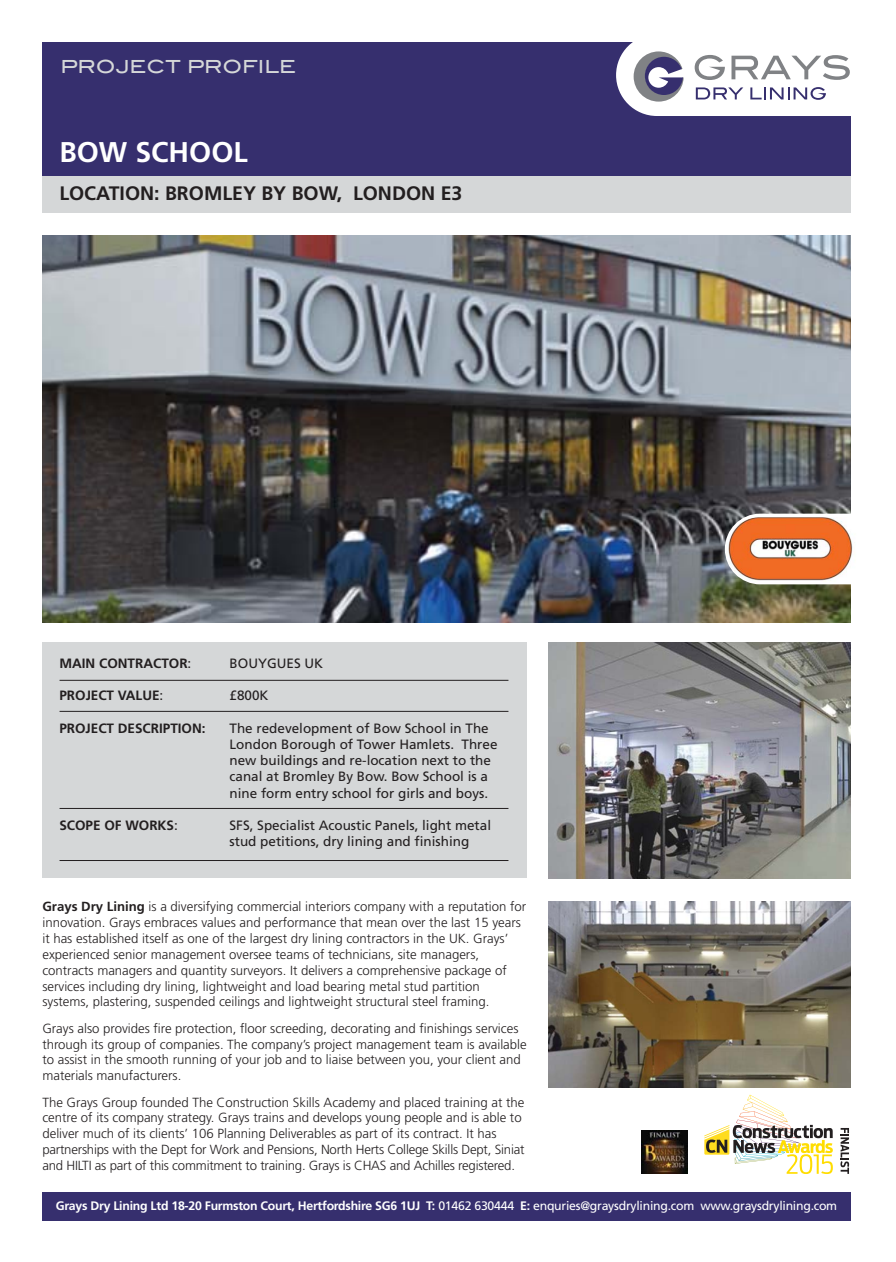
<style>
.page{position:relative;width:896px;height:1262px;background:#fff}
.page>*{position:absolute;margin:0;border:0;box-sizing:border-box;transform-origin:0 0}
.t1{font:700 28.5px "Frutiger";color:#fff}
.t2{font:700 19.5px "Frutiger";color:#231f20}
.t3{font:18px "Blair Md ITCTT Medium";color:#d5d7d8}
.t4{font:13.5px/16.2px "Frutiger";color:#231f20}
.t5{font:700 13.5px "Frutiger";color:#231f20}
.t6{font:300 13.2px/15.9px "Frutiger";color:#231f20}
.t7{font:12.3px "Frutiger";letter-spacing:-.02em;color:#fff}
.s1{font-weight:400}
.s2{font-weight:700}
</style>
<div class="page">
<div style="left:42px;top:1192px;width:808px;height:28px;background:#362f6e"></div>
<img style="left:42px;top:236px;width:808px;height:386px">
<div style="left:42px;top:642px;width:485px;height:236px;background:#d5d7d8"></div>
<img style="left:548px;top:642px;width:302px;height:236px">
<hr style="left:60px;top:680px;width:448px;height:1px;background:#231f20">
<hr style="left:60px;top:711px;width:448px;height:1px;background:#231f20">
<hr style="left:60px;top:808px;width:448px;height:1px;background:#231f20">
<hr style="left:60px;top:860px;width:448px;height:1px;background:#231f20">
<svg style="left:725px;top:513px;width:126px;height:71px"></svg>
<img style="left:726px;top:517px;width:127px;height:65px">
<div style="left:42px;top:157px;width:808px;height:56px;background:#d5d7d8"></div>
<div style="left:42px;top:42px;width:808px;height:134px;background:#362f6e"></div>
<svg style="left:616px;top:42px;width:234px;height:74px;background:#dad9e0"></svg>
<img style="left:548px;top:901px;width:302px;height:186px">
<svg style="left:704px;top:1094px;width:128px;height:80px"></svg>
<svg style="left:840px;top:1128px;width:9px;height:45px"></svg>
<img style="left:641px;top:1130px;width:46px;height:43px">
<h3 class="t3" style="left:60px;top:56px;width:237px">PROJECT PROFILE</h3>
<h1 class="t1" style="left:59px;top:140px;width:190px">BOW SCHOOL</h1>
<h2 class="t2" style="left:59px;top:185px;width:404px">LOCATION: BROMLEY BY BOW, LONDON E3</h2>
<p class="t5" style="left:59px;top:658px;width:133px">MAIN CONTRACTOR<span class="s1">:</span></p>
<p class="t4" style="left:229px;top:656px;width:95px">BOUYGUES UK</p>
<p class="t5" style="left:59px;top:690px;width:105px">PROJECT VALUE<span class="s1">:</span></p>
<p class="t4" style="left:229px;top:688px;width:40px">£800K</p>
<p class="t5" style="left:59px;top:722px;width:148px">PROJECT DESCRIPTION:</p>
<p class="t4" style="left:229px;top:721px;width:269px">The redevelopment of Bow School in The London Borough of Tower Hamlets. Three new buildings and re-location next to the canal at Bromley By Bow. Bow School is a nine form entry school for girls and boys.</p>
<p class="t5" style="left:59px;top:820px;width:120px">SCOPE OF WORKS<span class="s1">:</span></p>
<p class="t4" style="left:229px;top:818px;width:263px">SFS, Specialist Acoustic Panels, light metal stud petitions, dry lining and finishing</p>
<p class="t6" style="left:42px;top:899px;width:485px"><span class="s2">Grays Dry Lining</span> is a diversifying commercial interiors company with a reputation for innovation. Grays embraces values and performance that mean over the last 15 years it has established itself as one of the largest dry lining contractors in the UK. Grays’ experienced senior management oversee teams of technicians, site managers, contracts managers and quantity surveyors. It delivers a comprehensive package of services including dry lining, lightweight and load bearing metal stud partition systems, plastering, suspended ceilings and lightweight structural steel framing.</p>
<p class="t6" style="left:42px;top:1020px;width:486px">Grays also provides fire protection, floor screeding, decorating and finishings services through its group of companies. The company’s project management team is available to assist in the smooth running of your job and to liaise between you, your client and materials manufacturers.</p>
<p class="t6" style="left:42px;top:1094px;width:483px">The Grays Group founded The Construction Skills Academy and placed training at the centre of its company strategy. Grays trains and develops young people and is able to deliver much of its clients’ 106 Planning Deliverables as part of its contract. It has partnerships with the Dept for Work and Pensions, North Herts College Skills Dept, Siniat and HILTI as part of this commitment to training. Grays is CHAS and Achilles registered.</p>
<p class="t7" style="left:56px;top:1200px;width:783px"><span class="s2">Grays Dry Lining Ltd 18-20 Furmston Court, Hertfordshire SG6 1UJ T:</span> 01462 630444 <span class="s2">E:</span> enquries@graysdrylining.com www.graysdrylining.com</p>
</div>
